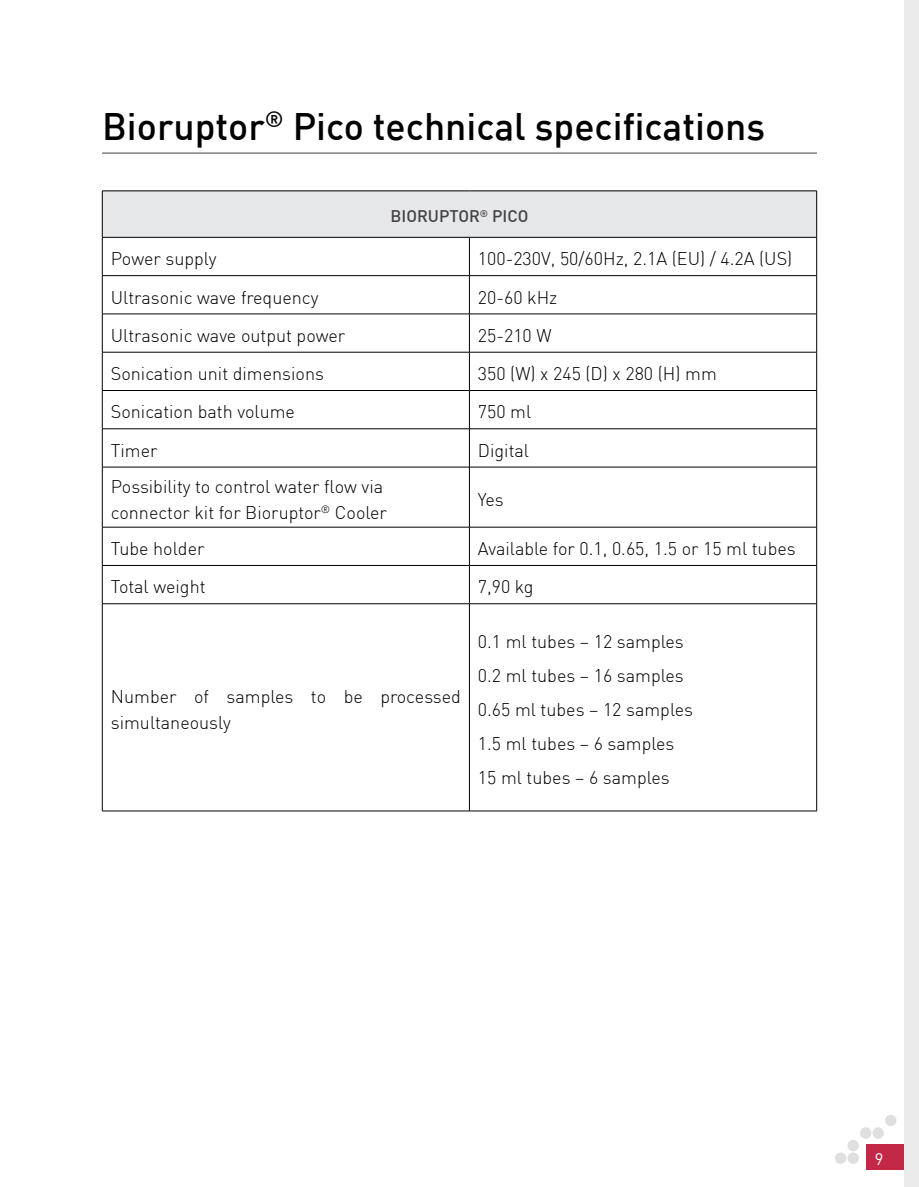
<style>
.page{position:relative;width:919px;height:1187px;background:#fff}
.page>*{position:absolute;margin:0;border:0;box-sizing:border-box;transform-origin:0 0}
.t1{font:500 37.5px "DIN";color:#000}
.t2{font:300 18px/34px "DIN";color:#000}
.t3{font:500 16.5px "DIN";color:#414042}
.t4{font:16.5px "DIN";color:#fff}
</style>
<div class="page">
<div style="left:866px;top:1144px;width:52px;height:25px;background:#c32846"></div>
<div style="left:904px;top:0;width:14px;height:1186px;background:#ebebec"></div>
<div style="left:847px;top:1152px;width:11px;height:11px;background:#dfdfdf;border-radius:50%"></div>
<div style="left:834px;top:1152px;width:12px;height:11px;background:#dfdfdf;border-radius:50%"></div>
<div style="left:847px;top:1139px;width:11px;height:12px;background:#dfdfdf;border-radius:50%"></div>
<div style="left:859px;top:1127px;width:12px;height:11px;background:#dfdfdf;border-radius:50%"></div>
<div style="left:872px;top:1127px;width:11px;height:11px;background:#dfdfdf;border-radius:50%"></div>
<div style="left:885px;top:1114px;width:11px;height:11px;background:#dfdfdf;border-radius:50%"></div>
<hr style="left:102px;top:152px;width:714px;height:2px;background:#808080">
<div style="left:102px;top:191px;width:714px;height:46px;background:#e6e7e8"></div>
<svg style="left:103px;top:238px;width:366px;height:365px"></svg>
<svg style="left:470px;top:276px;width:346px;height:251px"></svg>
<svg style="left:103px;top:604px;width:713px;height:206px"></svg>
<hr style="left:102px;top:191px;width:367px;height:1px;background:#000">
<hr style="left:102px;top:191px;width:1px;height:46px;background:#000">
<hr style="left:469px;top:191px;width:347px;height:1px;background:#000">
<hr style="left:816px;top:191px;width:1px;height:46px;background:#000">
<hr style="left:102px;top:237px;width:367px;height:1px;background:#000">
<hr style="left:102px;top:237px;width:1px;height:38px;background:#000">
<hr style="left:469px;top:237px;width:347px;height:1px;background:#000">
<hr style="left:469px;top:237px;width:1px;height:38px;background:#000">
<hr style="left:816px;top:237px;width:1px;height:38px;background:#000">
<hr style="left:102px;top:275px;width:367px;height:1px;background:#000">
<hr style="left:102px;top:276px;width:1px;height:38px;background:#000">
<hr style="left:469px;top:275px;width:347px;height:1px;background:#000">
<hr style="left:469px;top:276px;width:1px;height:38px;background:#000">
<hr style="left:816px;top:276px;width:1px;height:38px;background:#000">
<hr style="left:102px;top:313px;width:367px;height:1px;background:#000">
<hr style="left:102px;top:314px;width:1px;height:38px;background:#000">
<hr style="left:469px;top:313px;width:347px;height:1px;background:#000">
<hr style="left:469px;top:314px;width:1px;height:38px;background:#000">
<hr style="left:816px;top:314px;width:1px;height:38px;background:#000">
<hr style="left:102px;top:352px;width:367px;height:1px;background:#000">
<hr style="left:102px;top:352px;width:1px;height:38px;background:#000">
<hr style="left:469px;top:352px;width:347px;height:1px;background:#000">
<hr style="left:469px;top:352px;width:1px;height:38px;background:#000">
<hr style="left:816px;top:352px;width:1px;height:38px;background:#000">
<hr style="left:102px;top:390px;width:367px;height:1px;background:#000">
<hr style="left:102px;top:390px;width:1px;height:38px;background:#000">
<hr style="left:469px;top:390px;width:347px;height:1px;background:#000">
<hr style="left:469px;top:390px;width:1px;height:38px;background:#000">
<hr style="left:816px;top:390px;width:1px;height:38px;background:#000">
<hr style="left:102px;top:428px;width:367px;height:1px;background:#000">
<hr style="left:102px;top:429px;width:1px;height:38px;background:#000">
<hr style="left:469px;top:428px;width:347px;height:1px;background:#000">
<hr style="left:469px;top:429px;width:1px;height:38px;background:#000">
<hr style="left:816px;top:429px;width:1px;height:38px;background:#000">
<hr style="left:102px;top:467px;width:367px;height:1px;background:#000">
<hr style="left:102px;top:467px;width:1px;height:60px;background:#000">
<hr style="left:469px;top:467px;width:347px;height:1px;background:#000">
<hr style="left:469px;top:467px;width:1px;height:60px;background:#000">
<hr style="left:816px;top:467px;width:1px;height:60px;background:#000">
<hr style="left:102px;top:527px;width:367px;height:1px;background:#000">
<hr style="left:102px;top:527px;width:1px;height:38px;background:#000">
<hr style="left:469px;top:527px;width:347px;height:1px;background:#000">
<hr style="left:469px;top:527px;width:1px;height:38px;background:#000">
<hr style="left:816px;top:527px;width:1px;height:38px;background:#000">
<hr style="left:102px;top:565px;width:367px;height:1px;background:#000">
<hr style="left:102px;top:565px;width:1px;height:38px;background:#000">
<hr style="left:469px;top:565px;width:347px;height:1px;background:#000">
<hr style="left:469px;top:565px;width:1px;height:38px;background:#000">
<hr style="left:816px;top:565px;width:1px;height:38px;background:#000">
<hr style="left:102px;top:603px;width:367px;height:1px;background:#000">
<hr style="left:102px;top:604px;width:1px;height:206px;background:#000">
<hr style="left:469px;top:603px;width:347px;height:1px;background:#000">
<hr style="left:469px;top:604px;width:1px;height:206px;background:#000">
<hr style="left:816px;top:604px;width:1px;height:206px;background:#000">
<hr style="left:102px;top:810px;width:367px;height:1px;background:#000">
<hr style="left:469px;top:810px;width:347px;height:1px;background:#000">
<h1 class="t1" style="left:102px;top:102px;width:664px">Bioruptor<sup>®</sup> Pico technical specifications</h1>
<p class="t3" style="left:390px;top:206px;width:139px">BIORUPTOR<sup>®</sup> PICO</p>
<p class="t2" style="left:111px;top:241px;width:107px">Power supply</p>
<p class="t2" style="left:478px;top:241px;width:316px">100-230V, 50/60Hz, 2.1A (EU) / 4.2A (US)</p>
<p class="t2" style="left:111px;top:280px;width:209px">Ultrasonic wave frequency</p>
<p class="t2" style="left:478px;top:280px;width:81px">20-60 kHz</p>
<p class="t2" style="left:111px;top:318px;width:236px">Ultrasonic wave output power</p>
<p class="t2" style="left:478px;top:318px;width:75px">25-210 W</p>
<p class="t2" style="left:111px;top:356px;width:215px">Sonication unit dimensions</p>
<p class="t2" style="left:478px;top:356px;width:240px">350 (W) x 245 (D) x 280 (H) mm</p>
<p class="t2" style="left:111px;top:395px;width:186px">Sonication bath volume</p>
<p class="t2" style="left:478px;top:395px;width:55px">750 ml</p>
<p class="t2" style="left:111px;top:433px;width:48px">Timer</p>
<p class="t2" style="left:478px;top:433px;width:53px">Digital</p>
<p class="t2" style="left:111px;top:473px;width:278px;line-height:25.5px">Possibility to control water flow via connector kit for Bioruptor<sup>®</sup> Cooler</p>
<p class="t2" style="left:478px;top:482px;width:27px">Yes</p>
<p class="t2" style="left:111px;top:531px;width:95px">Tube holder</p>
<p class="t2" style="left:478px;top:531px;width:319px">Available for 0.1, 0.65, 1.5 or 15 ml tubes</p>
<p class="t2" style="left:111px;top:569px;width:96px">Total weight</p>
<p class="t2" style="left:478px;top:569px;width:57px">7,90 kg</p>
<p class="t2" style="left:111px;top:684px;width:351px;line-height:25.5px">Number of samples to be processed simultaneously</p>
<p class="t2" style="left:478px;top:624px;width:216px">0.1 ml tubes – 12 samples<br>0.2 ml tubes – 16 samples<br>0.65 ml tubes – 12 samples<br>1.5 ml tubes – 6 samples<br>15 ml tubes – 6 samples</p>
<p class="t4" style="left:874px;top:1148px;width:10px">9</p>
</div>
